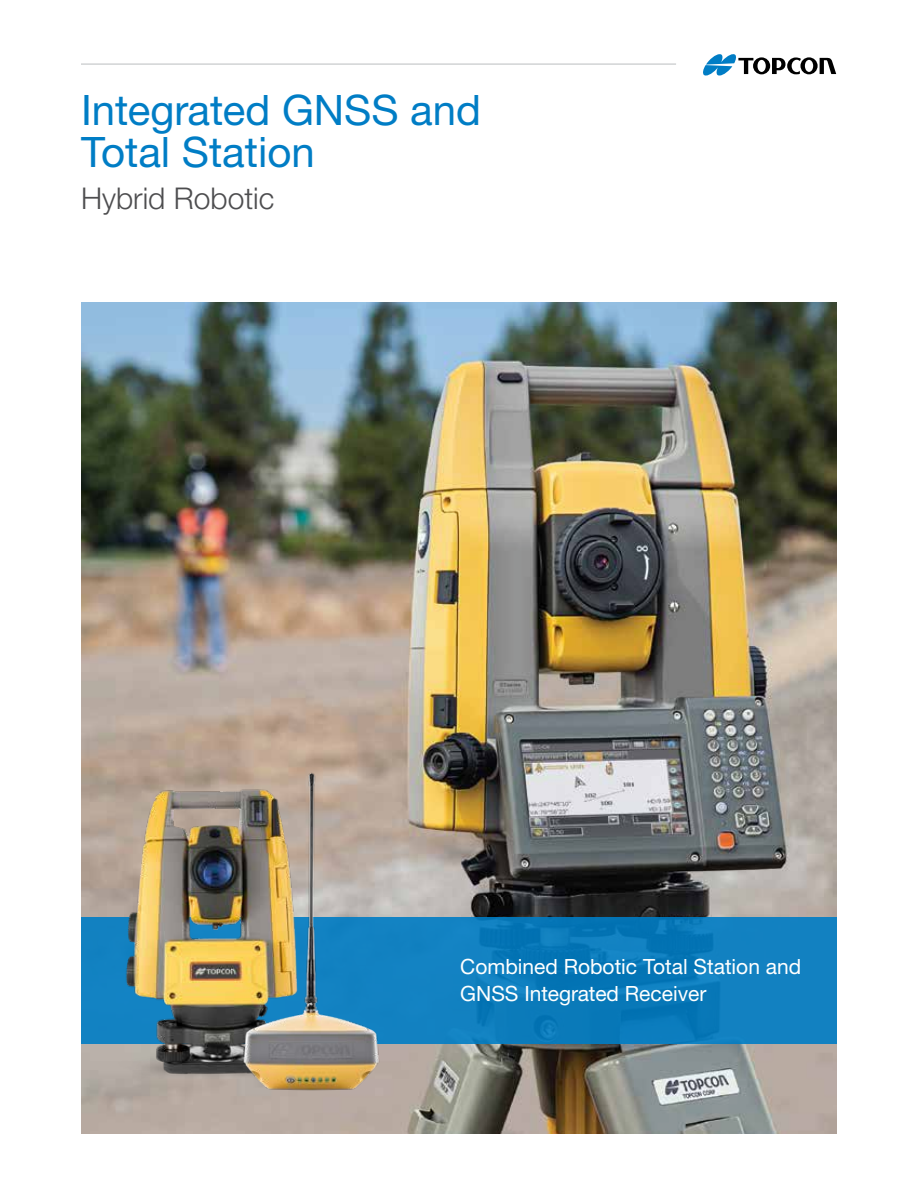
<style>
.page{position:relative;width:918px;height:1188px;background:#fff}
.page>*{position:absolute;margin:0;border:0;box-sizing:border-box;transform-origin:0 0}
.t1{font:42px/42px "Helvetica Neue LTW1 G";color:#007dc5}
.t2{font:300 30px "Helvetica Neue LTW1 G";color:#4d4d4f}
.t3{font:21px/27px "Helvetica Neue LTW1 G";color:#fff}
</style>
<div class="page">
<hr style="left:81px;top:63px;width:595px;height:2px;background:#d1d3d4">
<svg style="left:703px;top:54px;width:133px;height:22px"></svg>
<img style="left:81px;top:302px;width:756px;height:832px">
<div style="left:81px;top:917px;width:756px;height:127px;background:linear-gradient(to bottom,#0d7dbd,#0e7ebe)"></div>
<img style="left:116px;top:786px;width:118px;height:302px">
<img style="left:234px;top:766px;width:153px;height:355px">
<h1 class="t1" style="left:81px;top:89px;width:402px">Integrated GNSS and<br>Total Station</h1>
<h2 class="t2" style="left:81px;top:180px;width:195px">Hybrid Robotic</h2>
<p class="t3" style="left:460px;top:953px;width:342px">Combined Robotic Total Station and<br>GNSS Integrated Receiver</p>
</div>
